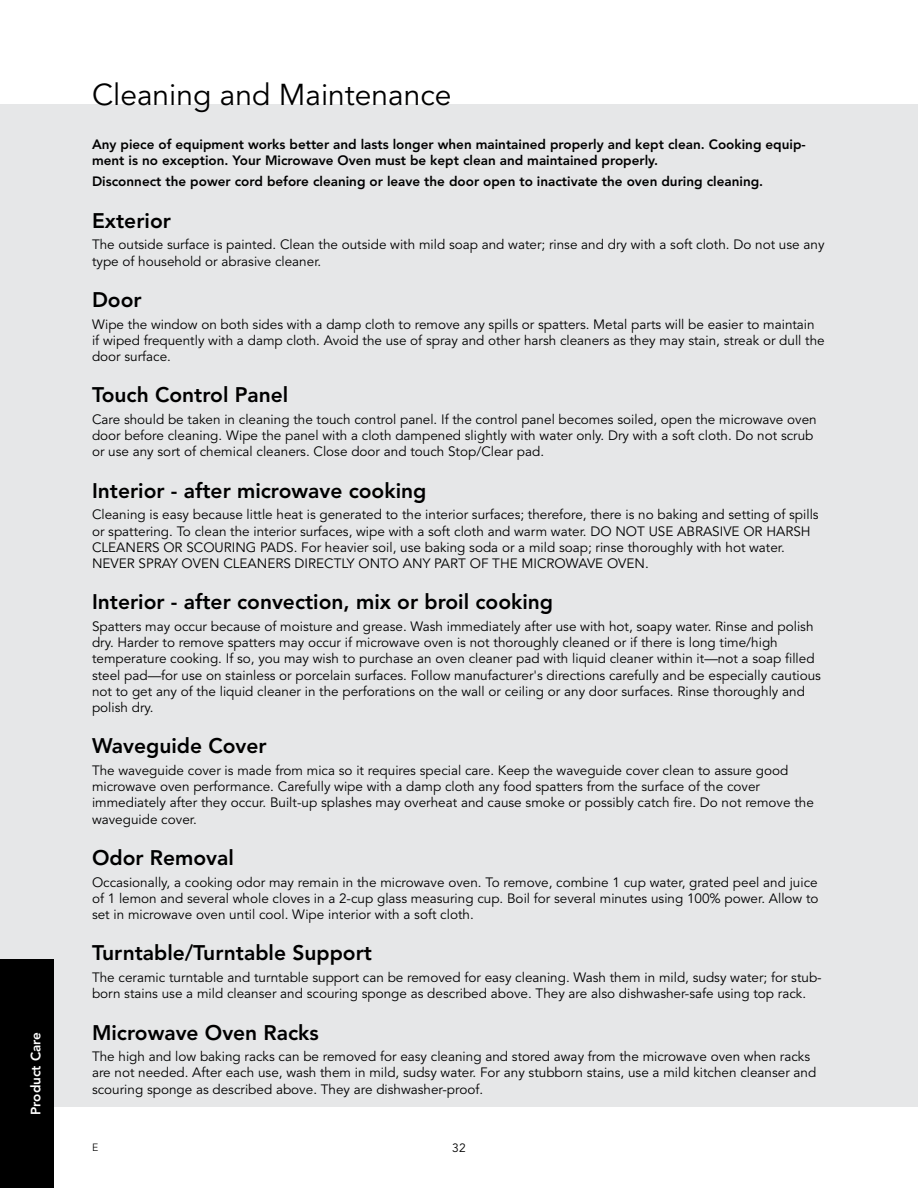
<style>
.page{position:relative;width:918px;height:1188px;background:#fff}
.page>*{position:absolute;margin:0;border:0;box-sizing:border-box;transform-origin:0 0}
.t1{font:30px "Avenir";color:#000}
.t2{font:800 21px "Avenir";color:#000}
.t3{font:13.5px/16.2px "Avenir";color:#000}
.t4{font:800 13.5px/16.2px "Avenir";color:#000}
.t5{font:800 13.5px "Avenir";color:#fff}
.t6{font:12px "Avenir";color:#000}
.t7{font:300 10.5px "Avenir";color:#000}
</style>
<div class="page">
<div style="left:0;top:105px;width:918px;height:1002px;background:#e6e7e8"></div>
<div style="left:0;top:959px;width:54px;height:229px;background:#000"></div>
<p class="t5" style="left:28px;top:1115px;width:84px;rotate:-90deg">Product Care</p>
<p class="t5" style="left:28px;top:1129px;width:84px;rotate:-90deg">Product Care</p>
<h1 class="t1" style="left:92px;top:77px;width:361px">Cleaning and Maintenance</h1>
<p class="t4" style="left:92px;top:136px;width:715px">Any piece of equipment works better and lasts longer when maintained properly and kept clean. Cooking equip&shy;ment is no exception. Your Microwave Oven must be kept clean and maintained properly.</p>
<p class="t4" style="left:92px;top:174px;width:673px">Disconnect the power cord before cleaning or leave the door open to inactivate the oven during cleaning.</p>
<h2 class="t2" style="left:92px;top:208px;width:80px">Exterior</h2>
<p class="t3" style="left:92px;top:237px;width:734px">The outside surface is painted. Clean the outside with mild soap and water; rinse and dry with a soft cloth. Do not use any type of household or abrasive cleaner.</p>
<h2 class="t2" style="left:92px;top:287px;width:51px">Door</h2>
<p class="t3" style="left:92px;top:316px;width:734px">Wipe the window on both sides with a damp cloth to remove any spills or spatters. Metal parts will be easier to maintain if wiped frequently with a damp cloth. Avoid the use of spray and other harsh cleaners as they may stain, streak or dull the door surface.</p>
<h2 class="t2" style="left:92px;top:383px;width:198px">Touch Control Panel</h2>
<p class="t3" style="left:92px;top:412px;width:726px">Care should be taken in cleaning the touch control panel. If the control panel becomes soiled, open the microwave oven door before cleaning. Wipe the panel with a cloth dampened slightly with water only. Dry with a soft cloth. Do not scrub or use any sort of chemical cleaners. Close door and touch Stop/Clear pad.</p>
<h2 class="t2" style="left:92px;top:478px;width:336px">Interior - after microwave cooking</h2>
<p class="t3" style="left:92px;top:507px;width:728px">Cleaning is easy because little heat is generated to the interior surfaces; therefore, there is no baking and setting of spills or spattering. To clean the interior surfaces, wipe with a soft cloth and warm water. DO NOT USE ABRASIVE OR HARSH CLEANERS OR SCOURING PADS. For heavier soil, use baking soda or a mild soap; rinse thoroughly with hot water.<br>NEVER SPRAY OVEN CLEANERS DIRECTLY ONTO ANY PART OF THE MICROWAVE OVEN.</p>
<h2 class="t2" style="left:92px;top:590px;width:463px">Interior - after convection, mix or broil cooking</h2>
<p class="t3" style="left:92px;top:619px;width:731px">Spatters may occur because of moisture and grease. Wash immediately after use with hot, soapy water. Rinse and polish dry. Harder to remove spatters may occur if microwave oven is not thoroughly cleaned or if there is long time/high temperature cooking. If so, you may wish to purchase an oven cleaner pad with liquid cleaner within it—not a soap filled steel pad—for use on stainless or porcelain surfaces. Follow manufacturer's directions carefully and be especially cautious not to get any of the liquid cleaner in the perforations on the wall or ceiling or any door surfaces. Rinse thoroughly and polish dry.</p>
<h2 class="t2" style="left:92px;top:734px;width:176px">Waveguide Cover</h2>
<p class="t3" style="left:92px;top:763px;width:723px">The waveguide cover is made from mica so it requires special care. Keep the waveguide cover clean to assure good microwave oven performance. Carefully wipe with a damp cloth any food spatters from the surface of the cover immediately after they occur. Built-up splashes may overheat and cause smoke or possibly catch fire. Do not remove the waveguide cover.</p>
<h2 class="t2" style="left:92px;top:845px;width:143px">Odor Removal</h2>
<p class="t3" style="left:92px;top:874px;width:728px;text-align:justify">Occasionally, a cooking odor may remain in the microwave oven. To remove, combine 1 cup water, grated peel and juice of 1 lemon and several whole cloves in a 2-cup glass measuring cup. Boil for several minutes using 100% power. Allow to set in microwave oven until cool. Wipe interior with a soft cloth.</p>
<h2 class="t2" style="left:92px;top:941px;width:282px">Turntable/Turntable Support</h2>
<p class="t3" style="left:92px;top:970px;width:731px">The ceramic turntable and turntable support can be removed for easy cleaning. Wash them in mild, sudsy water; for stub&shy;born stains use a mild cleanser and scouring sponge as described above. They are also dishwasher-safe using top rack.</p>
<h2 class="t2" style="left:92px;top:1020px;width:228px">Microwave Oven Racks</h2>
<p class="t3" style="left:92px;top:1049px;width:726px">The high and low baking racks can be removed for easy cleaning and stored away from the microwave oven when racks are not needed. After each use, wash them in mild, sudsy water. For any stubborn stains, use a mild kitchen cleanser and scouring sponge as described above. They are dishwasher-proof.</p>
<p class="t7" style="left:92px;top:1141px;width:8px">E</p>
<p class="t6" style="left:452px;top:1141px;width:15px">32</p>
</div>
